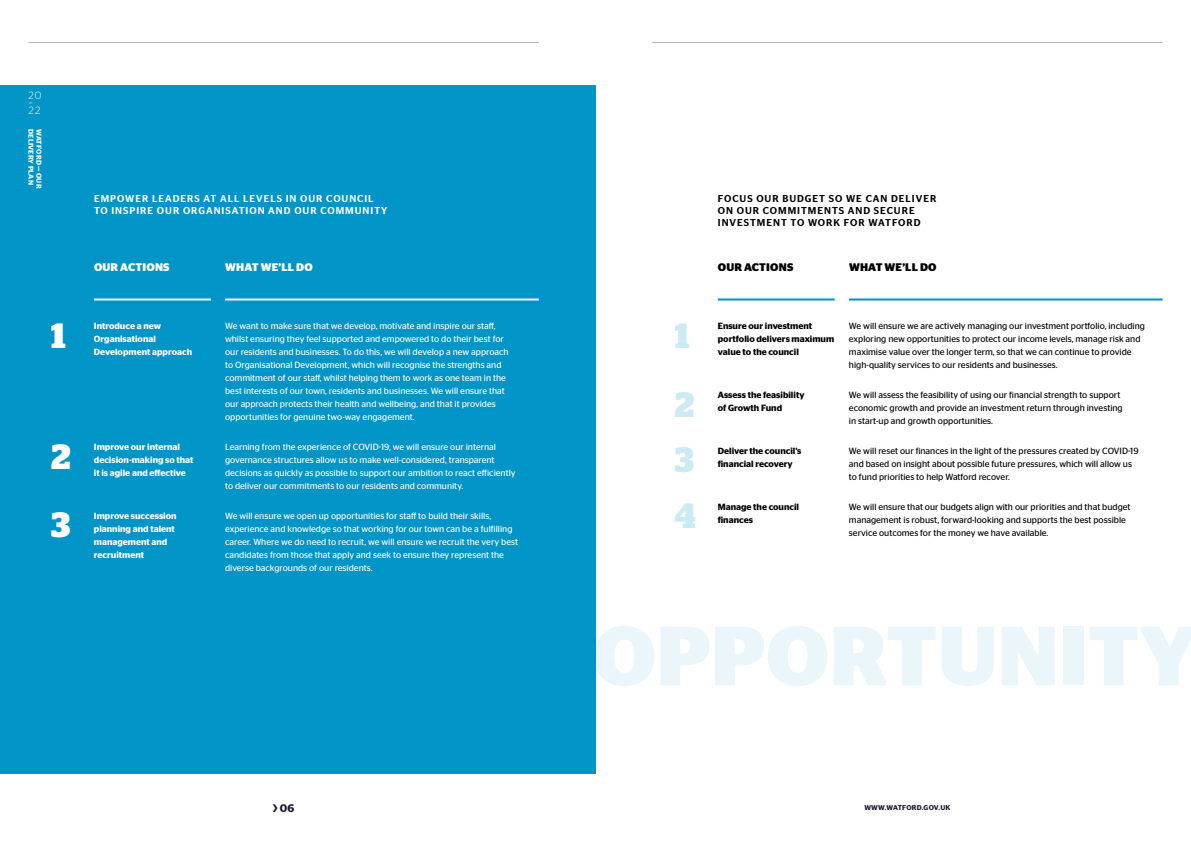
<style>
.page{position:relative;width:1191px;height:842px;background:#fff}
.page>*{position:absolute;margin:0;border:0;box-sizing:border-box;transform-origin:0 0}
.t1{font:700 35px "Stag";color:#cceaf4}
.t2{font:700 35px "Stag";color:#fff}
.t3{font:700 11px "Stag Sans";letter-spacing:.02em;color:#fff}
.t4{font:700 11px "Stag Sans";letter-spacing:.02em;color:#000}
.t5{font:600 11px "Stag Sans";color:#211c36}
.t6{font:300 10.5px/8px "Stag Sans";color:#fff}
.t7{font:500 10px/12px "Stag Sans";letter-spacing:.1em;color:#000}
.t8{font:500 10px/12px "Stag Sans";letter-spacing:.1em;color:#fff}
.t9{font:9px/13px "Stag Sans";color:#fff}
.t10{font:9px/13px "Stag Sans";color:#000}
.t11{font:600 9px/13px "Stag Sans";color:#fff}
.t12{font:600 9px/13px "Stag Sans";color:#000}
.t13{font:600 7.2px "Stag Sans";letter-spacing:.025em;color:#fff}
.t14{font:600 7px "Stag Sans";letter-spacing:.035em;color:#211c36}
</style>
<div class="page">
<div style="left:0;top:85px;width:595px;height:689px;background:#0094c7"></div>
<hr style="left:652px;top:42px;width:510px;height:1px;background:#000">
<hr style="left:28px;top:42px;width:511px;height:1px;background:#000">
<hr style="left:94px;top:298px;width:117px;height:2px;background:#fff">
<hr style="left:225px;top:298px;width:314px;height:2px;background:#fff">
<hr style="left:718px;top:298px;width:116px;height:2px;background:#0094c7">
<hr style="left:849px;top:298px;width:313px;height:2px;background:#0094c7">
<p class="t6" style="left:28px;top:92px;width:15px">20</p>
<p class="t6" style="left:28px;top:99px;width:14px">–<br>22</p>
<p class="t13" style="left:35px;top:129px;width:57px;rotate:90deg">DELIVERY PLAN</p>
<p class="t13" style="left:43px;top:129px;width:61px;rotate:90deg">WATFORD — OUR</p>
<p class="t8" style="left:94px;top:193px;width:295px">EMPOWER LEADERS AT ALL LEVELS IN OUR COUNCIL<br>TO INSPIRE OUR ORGANISATION AND OUR COMMUNITY</p>
<p class="t7" style="left:718px;top:193px;width:220px">FOCUS OUR BUDGET SO WE CAN DELIVER<br>ON OUR COMMITMENTS AND SECURE<br>INVESTMENT TO WORK FOR WATFORD</p>
<p class="t3" style="left:94px;top:261px;width:77px">OUR ACTIONS</p>
<p class="t3" style="left:225px;top:261px;width:89px">WHAT WE’LL DO</p>
<p class="t4" style="left:718px;top:261px;width:77px">OUR ACTIONS</p>
<p class="t4" style="left:849px;top:261px;width:89px">WHAT WE’LL DO</p>
<h1 class="t2" style="left:51px;top:315px;width:16px">1</h1>
<p class="t11" style="left:94px;top:320px;width:100px">Introduce a new<br>Organisational<br>Development approach</p>
<p class="t9" style="left:225px;top:320px;width:285px">We want to make sure that we develop, motivate and inspire our staff, whilst ensuring they feel supported and empowered to do their best for our residents and businesses. To do this, we will develop a new approach to Organisational Development, which will recognise the strengths and commitment of our staff, whilst helping them to work as one team in the best interests of our town, residents and businesses. We will ensure that our approach protects their health and wellbeing, and that it provides opportunities for genuine two-way engagement.</p>
<h1 class="t2" style="left:51px;top:436px;width:21px">2</h1>
<p class="t11" style="left:94px;top:441px;width:101px">Improve our internal decision-making so that it is agile and effective</p>
<p class="t9" style="left:225px;top:441px;width:292px">Learning from the experience of COVID-19, we will ensure our internal governance structures allow us to make well-considered, transparent decisions as quickly as possible to support our ambition to react efficiently to deliver our commitments to our residents and community.</p>
<h1 class="t2" style="left:51px;top:505px;width:21px">3</h1>
<p class="t11" style="left:94px;top:509px;width:84px">Improve succession planning and talent management and recruitment</p>
<p class="t9" style="left:225px;top:509px;width:294px">We will ensure we open up opportunities for staff to build their skills, experience and knowledge so that working for our town can be a fulfilling career. Where we do need to recruit, we will ensure we recruit the very best candidates from those that apply and seek to ensure they represent the diverse backgrounds of our residents.</p>
<h1 class="t1" style="left:675px;top:315px;width:16px">1</h1>
<p class="t12" style="left:718px;top:320px;width:118px">Ensure our investment portfolio delivers maximum value to the council</p>
<p class="t10" style="left:849px;top:320px;width:297px">We will ensure we are actively managing our investment portfolio, including exploring new opportunities to protect our income levels, manage risk and maximise value over the longer term, so that we can continue to provide high-quality services to our residents and businesses.</p>
<h1 class="t1" style="left:675px;top:384px;width:21px">2</h1>
<p class="t12" style="left:718px;top:389px;width:88px">Assess the feasibility of Growth Fund</p>
<p class="t10" style="left:849px;top:389px;width:275px">We will assess the feasibility of using our financial strength to support economic growth and provide an investment return through investing in start-up and growth opportunities.</p>
<h1 class="t1" style="left:675px;top:440px;width:21px">3</h1>
<p class="t12" style="left:718px;top:444px;width:85px">Deliver the council’s financial recovery</p>
<p class="t10" style="left:849px;top:444px;width:291px">We will reset our finances in the light of the pressures created by COVID-19 and based on insight about possible future pressures, which will allow us to fund priorities to help Watford recover.</p>
<h1 class="t1" style="left:675px;top:496px;width:22px">4</h1>
<p class="t12" style="left:718px;top:500px;width:83px">Manage the council finances</p>
<p class="t10" style="left:849px;top:500px;width:283px">We will ensure that our budgets align with our priorities and that budget management is robust, forward-looking and supports the best possible service outcomes for the money we have available.</p>
<p class="t5" style="left:273px;top:802px;width:23px">&gt; 06</p>
<p class="t14" style="left:864px;top:804px;width:88px">WWW.WATFORD.GOV.UK</p>
</div>
